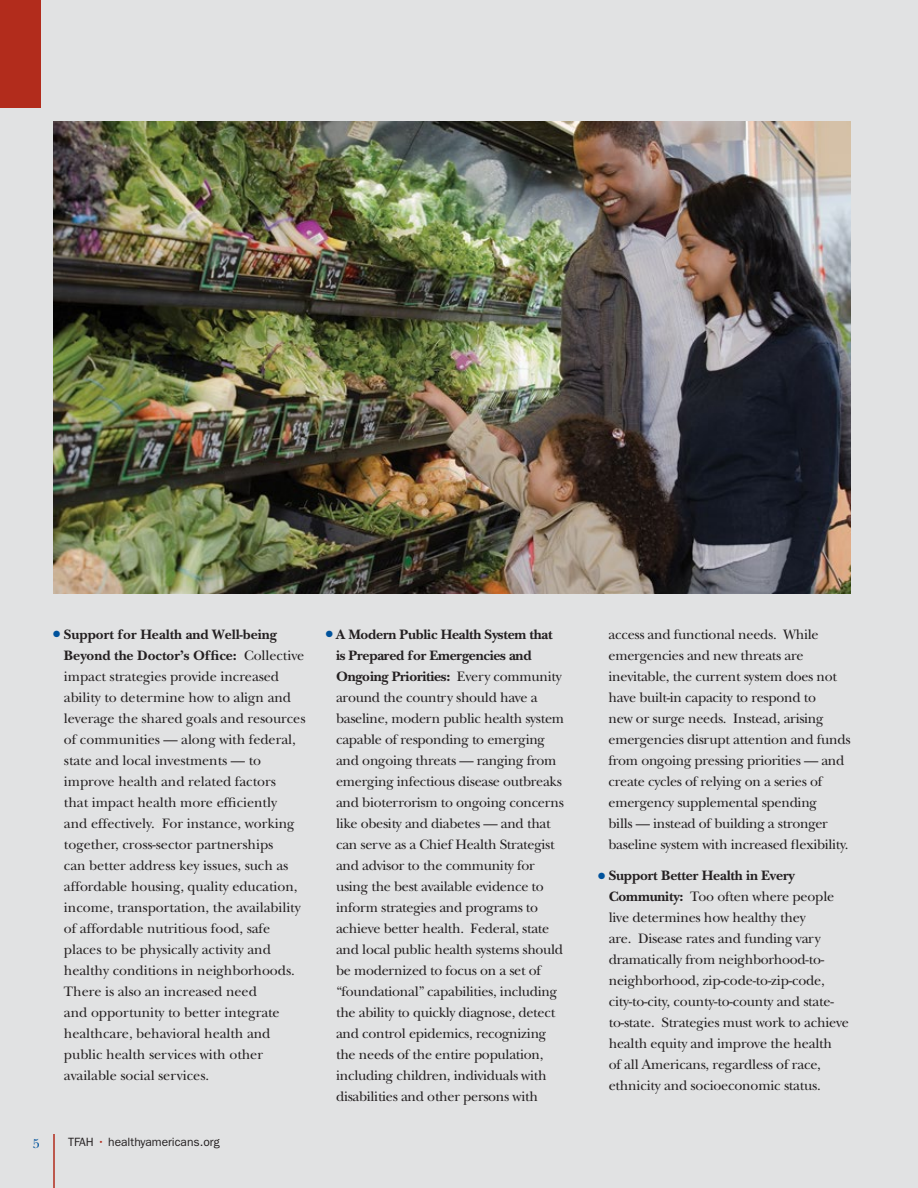
<style>
.page{position:relative;width:918px;height:1188px;background:#e1e2e3}
.page>*{position:absolute;margin:0;border:0;box-sizing:border-box;transform-origin:0 0}
.t1{font:14.25px/21px "New Baskerville";letter-spacing:-.02em;color:#231f20}
.t2{font:13.5px "New Baskerville";color:#00529c}
.t3{font:12px "Franklin Gothic LT";color:#231f20}
.s1{color:#00529c}
.s2{font-weight:700}
.s3{color:#b22c1c}
</style>
<div class="page">
<hr style="left:53px;top:1134px;width:2px;height:54px;background:#b22c1c">
<div style="left:0;top:0;width:40px;height:108px;background:#b22c1c"></div>
<img style="left:53px;top:122px;width:797px;height:472px">
<p class="t1" style="left:64px;top:624px;width:243px;text-indent:-11px"><span class="s1">●</span> <span class="s2">Support for Health and Well-being Beyond the Doctor’s Office:</span> Collective impact strategies provide increased ability to determine how to align and leverage the shared goals and resources of communities — along with federal, state and local investments — to improve health and related factors<br>that impact health more efficiently<br>and effectively. For instance, working together, cross-sector partnerships<br>can better address key issues, such as affordable housing, quality education, income, transportation, the availability of affordable nutritious food, safe places to be physically activity and healthy conditions in neighborhoods.<br>There is also an increased need<br>and opportunity to better integrate healthcare, behavioral health and public health services with other available social services.</p>
<p class="t1" style="left:336px;top:624px;width:230px;text-indent:-10px"><span class="s1">●</span> <span class="s2">A Modern Public Health System that is Prepared for Emergencies and Ongoing Priorities:</span> Every community around the country should have a baseline, modern public health system capable of responding to emerging and ongoing threats — ranging from emerging infectious disease outbreaks and bioterrorism to ongoing concerns like obesity and diabetes — and that can serve as a Chief Health Strategist and advisor to the community for using the best available evidence to inform strategies and programs to achieve better health. Federal, state and local public health systems should be modernized to focus on a set of “foundational” capabilities, including the ability to quickly diagnose, detect and control epidemics, recognizing the needs of the entire population, including children, individuals with disabilities and other persons with</p>
<p class="t1" style="left:609px;top:624px;width:243px">access and functional needs. While emergencies and new threats are inevitable, the current system does not have built-in capacity to respond to<br>new or surge needs. Instead, arising emergencies disrupt attention and funds from ongoing pressing priorities — and create cycles of relying on a series of emergency supplemental spending<br>bills — instead of building a stronger baseline system with increased flexibility.</p>
<p class="t1" style="left:609px;top:865px;width:242px;text-indent:-10px"><span class="s1">●</span> <span class="s2">Support Better Health in Every Community:</span> Too often where people live determines how healthy they<br>are. Disease rates and funding vary dramatically from neighborhood-to&shy;neighborhood, zip-code-to-zip-code, city-to-city, county-to-county and state&shy;to-state. Strategies must work to achieve health equity and improve the health<br>of all Americans, regardless of race, ethnicity and socioeconomic status.</p>
<p class="t2" style="left:33px;top:1135px;width:9px">5</p>
<p class="t3" style="left:68px;top:1135px;width:153px">TFAH <span class="s3">•</span> healthyamericans.org</p>
</div>
